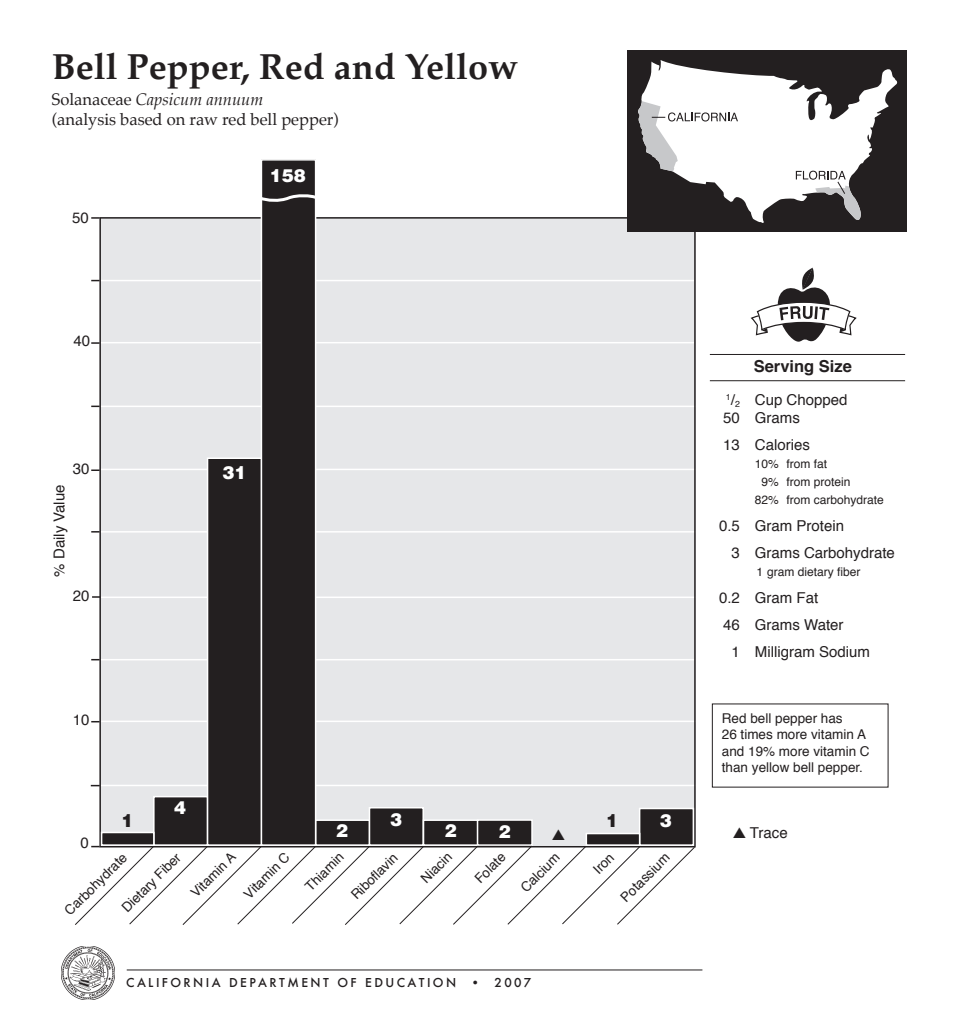
<style>
.page{position:relative;width:959px;height:1026px;background:#fff}
.page>*{position:absolute;margin:0;border:0;box-sizing:border-box;transform-origin:0 0}
.Name{font:700 36px "Palatino";color:#231f20}
.Numbers{font:900 18px "Helvetica";color:#fff}
.Numbers-2{font:900 18px "Helvetica";color:#231f20}
.t1{font:16.5px "Palatino";color:#231f20}
.t2{font:italic 16.5px "Palatino";color:#231f20}
.t3{font:700 16.5px "Helvetica";color:#231f20}
.Servings{font:15px/18px "Helvetica";color:#231f20}
.t4{font:13.5px/16.5px "Helvetica";color:#231f20}
.Servings-2a{font:12px "Helvetica";color:#231f20}
.t5{font:500 12px "Futura";letter-spacing:.2em;color:#231f20}
.Servings-3{font:12px "Helvetica";color:#231f20}
.s1{font-style:normal}
</style>
<div class="page">
<img style="left:62px;top:946px;width:53px;height:54px">
<hr style="left:127px;top:970px;width:575px;height:1px;background:#231f20">
<div style="left:100px;top:217px;width:595px;height:630px;background:#e6e7e9"></div>
<hr style="left:100px;top:785px;width:595px;height:1px;background:#fff">
<hr style="left:101px;top:721px;width:595px;height:1px;background:#fff">
<hr style="left:100px;top:469px;width:595px;height:1px;background:#fff">
<hr style="left:100px;top:597px;width:595px;height:1px;background:#fff">
<hr style="left:100px;top:531px;width:595px;height:2px;background:#fff">
<hr style="left:100px;top:659px;width:594px;height:1px;background:#fff">
<svg style="left:92px;top:596px;width:7px;height:2px"></svg>
<hr style="left:100px;top:406px;width:595px;height:1px;background:#fff">
<hr style="left:99px;top:280px;width:595px;height:1px;background:#fff">
<hr style="left:99px;top:342px;width:595px;height:1px;background:#fff">
<svg style="left:91px;top:342px;width:8px;height:2px"></svg>
<svg style="left:91px;top:217px;width:9px;height:2px"></svg>
<svg style="left:91px;top:531px;width:9px;height:2px"></svg>
<svg style="left:750px;top:267px;width:106px;height:75px"></svg>
<hr style="left:710px;top:354px;width:195px;height:1px;background:#231f20">
<hr style="left:710px;top:380px;width:195px;height:1px;background:#231f20">
<div style="left:627px;top:50px;width:280px;height:182px;background:#231f20"></div>
<svg style="left:641px;top:60px;width:256px;height:163px"></svg>
<svg style="left:638px;top:101px;width:223px;height:120px"></svg>
<div style="left:154px;top:797px;width:53px;height:48px;background:#231f20"></div>
<div style="left:153px;top:796px;width:55px;height:50px;border:2px solid #fff"></div>
<div style="left:315px;top:820px;width:54px;height:25px;background:#231f20"></div>
<div style="left:315px;top:819px;width:55px;height:27px;border:2px solid #fff"></div>
<div style="left:369px;top:808px;width:54px;height:37px;background:#231f20"></div>
<div style="left:369px;top:807px;width:55px;height:39px;border:2px solid #fff"></div>
<div style="left:423px;top:820px;width:54px;height:25px;background:#231f20"></div>
<div style="left:423px;top:819px;width:55px;height:27px;border:2px solid #fff"></div>
<div style="left:477px;top:820px;width:55px;height:25px;background:#231f20"></div>
<div style="left:477px;top:819px;width:55px;height:27px;border:2px solid #fff"></div>
<div style="left:207px;top:458px;width:54px;height:387px;background:#231f20"></div>
<div style="left:207px;top:458px;width:55px;height:388px;border:2px solid #fff"></div>
<div style="left:639px;top:808px;width:54px;height:37px;background:#231f20"></div>
<div style="left:639px;top:808px;width:55px;height:38px;border:2px solid #fff"></div>
<div style="left:261px;top:160px;width:54px;height:685px;background:#231f20"></div>
<div style="left:261px;top:159px;width:55px;height:687px;border:2px solid #fff"></div>
<svg style="left:261px;top:191px;width:55px;height:11px"></svg>
<svg style="left:75px;top:829px;width:620px;height:96px"></svg>
<p class="Name" style="left:52px;top:45px;width:468px">Bell Pepper, Red and Yellow</p>
<p class="t2" style="left:52px;top:89px;width:213px"><span class="s1">Solanaceae</span> Capsicum annuum</p>
<p class="t1" style="left:52px;top:108px;width:289px">(analysis based on raw red bell pepper)</p>
<p class="Servings" style="left:72px;top:209px;width:18px">50</p>
<p class="Servings" style="left:74px;top:331px;width:18px">40</p>
<p class="Numbers" style="left:270px;top:163px;width:38px">158</p>
<p class="Servings" style="left:73px;top:459px;width:18px">30</p>
<p class="Servings" style="left:50px;top:577px;width:94px;rotate:-90deg">% Daily Value</p>
<p class="Servings" style="left:73px;top:586px;width:18px">20</p>
<p class="Numbers" style="left:222px;top:461px;width:26px">31</p>
<p class="Servings" style="left:73px;top:710px;width:18px">10</p>
<p class="Numbers" style="left:174px;top:796px;width:14px">4</p>
<p class="Numbers-2" style="left:121px;top:809px;width:14px">1</p>
<p class="Numbers" style="left:390px;top:808px;width:14px">3</p>
<p class="Numbers" style="left:336px;top:819px;width:14px">2</p>
<p class="Numbers" style="left:444px;top:819px;width:14px">2</p>
<p class="Numbers" style="left:498px;top:819px;width:14px">2</p>
<p class="Servings" style="left:80px;top:833px;width:10px">0</p>
<p class="t4" style="left:61px;top:907px;width:83px;rotate:-45deg">Carbohydrate</p>
<p class="t4" style="left:471px;top:875px;width:39px;rotate:-45deg">Folate</p>
<p class="t4" style="left:187px;top:889px;width:58px;rotate:-45deg">Vitamin A</p>
<p class="t4" style="left:240px;top:890px;width:60px;rotate:-45deg">Vitamin C</p>
<p class="t4" style="left:347px;top:891px;width:61px;rotate:-45deg">Ribofl avin</p>
<p class="t4" style="left:417px;top:875px;width:39px;rotate:-45deg">Niacin</p>
<p class="t4" style="left:301px;top:882px;width:50px;rotate:-45deg">Thiamin</p>
<p class="t4" style="left:517px;top:883px;width:50px;rotate:-45deg">Calcium</p>
<p class="t4" style="left:118px;top:904px;width:79px;rotate:-45deg">Dietary Fiber</p>
<p class="t5" style="left:126px;top:974px;width:406px">CALIFORNIA DEPARTMENT OF EDUCATION • 2007</p>
<p class="Numbers-2" style="left:606px;top:809px;width:14px">1</p>
<p class="Numbers" style="left:660px;top:808px;width:14px">3</p>
<p class="t4" style="left:616px;top:894px;width:65px;rotate:-45deg">Potassium</p>
<p class="t4" style="left:589px;top:865px;width:25px;rotate:-45deg">Iron</p>
<p class="t3" style="left:753px;top:351px;width:100px">Serving Size</p>
<p class="Servings" style="left:723px;top:390px;width:126px"><sup>1</sup>/<sub>2</sub> Cup Chopped<br>50 Grams</p>
<p class="Servings" style="left:723px;top:435px;width:88px">13 Calories</p>
<p class="Servings-2a" style="left:754px;top:454px;width:74px">10% from fat</p>
<p class="Servings-2a" style="left:761px;top:472px;width:90px">9% from protein</p>
<p class="Servings-2a" style="left:754px;top:490px;width:130px">82% from carbohydrate</p>
<p class="Servings" style="left:719px;top:516px;width:127px">0.5 Gram Protein</p>
<p class="Servings" style="left:731px;top:543px;width:165px">3 Grams Carbohydrate</p>
<p class="Servings-3" style="left:756px;top:562px;width:106px">1 gram dietary fiber</p>
<p class="Servings" style="left:719px;top:588px;width:101px">0.2 Gram Fat</p>
<p class="Servings" style="left:723px;top:615px;width:122px">46 Grams Water</p>
<p class="Servings" style="left:731px;top:642px;width:140px">1 Milligram Sodium</p>
<p class="t4" style="left:722px;top:710px;width:149px">Red bell pepper has<br>26 times more vitamin A and 19% more vitamin C than yellow bell pepper.</p>
<p class="Servings" style="left:732px;top:824px;width:57px">▲ Trace</p>
</div>
